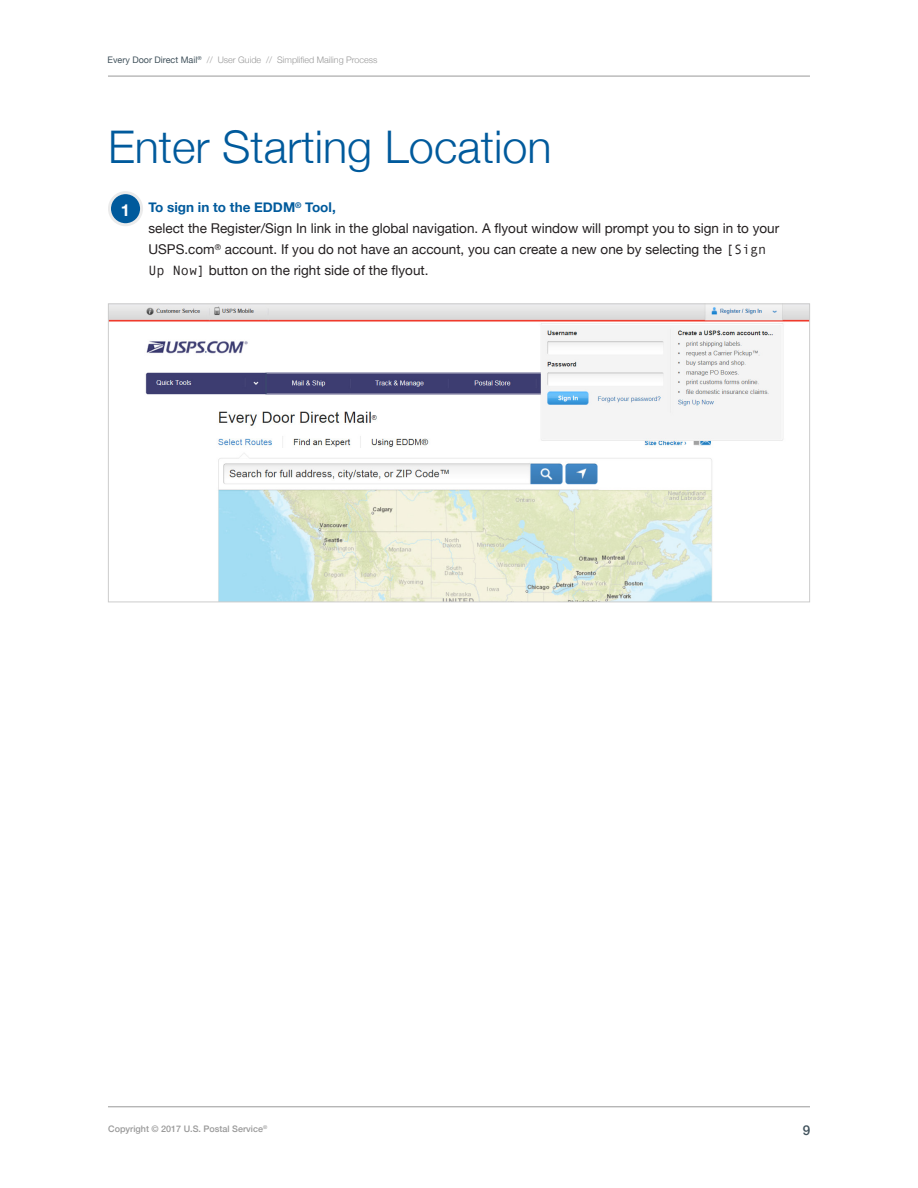
<style>
.page{position:relative;width:918px;height:1188px;background:#fff}
.page>*{position:absolute;margin:0;border:0;box-sizing:border-box;transform-origin:0 0}
.section_title{font:300 45px "Helvetica Neue";color:#005a9c}
.t1{font:700 16.5px "Helvetica Neue";color:#fff}
.t2{font:13.5px/21px "Helvetica Neue";color:#231f20}
.circle_step{font:700 13.5px "Helvetica Neue";color:#005a9c}
.t3{font:500 13.5px "Helvetica Neue";color:#41525c}
.t4{font:300 9px "Helvetica Neue";color:#999}
.t5{font:500 9px "Helvetica Neue";color:#999}
.s1{font-weight:400;color:#41525c}
.s2{font-family:"Andale Mono"}
</style>
<div class="page">
<hr style="left:108px;top:76px;width:702px;height:1px;background:#999">
<hr style="left:108px;top:1106px;width:702px;height:1px;background:#999">
<div style="left:110px;top:193px;width:32px;height:32px;background:#005a9c;border-radius:50%"></div>
<div style="left:108px;top:191px;width:35px;height:35px;border:3px solid #ebebeb;border-radius:50%"></div>
<img style="left:110px;top:305px;width:698px;height:295px">
<p class="t4" style="left:108px;top:52px;width:271px"><span class="s1">Every Door Direct Mail</span><sup>®</sup> // User Guide // Simplified Mailing Process</p>
<p class="section_title" style="left:108px;top:111px;width:445px">Enter Starting Location</p>
<p class="circle_step" style="left:148px;top:197px;width:189px">To sign in to the EDDM<sup>®</sup> Tool,</p>
<p class="t2" style="left:148px;top:219px;width:632px">select the Register/Sign In link in the global navigation. A flyout window will prompt you to sign in to your<br>USPS.com<sup>®</sup> account. If you do not have an account, you can create a new one by selecting the <span class="s2">[Sign<br>Up Now]</span> button on the right side of the flyout.</p>
<p class="t1" style="left:121px;top:197px;width:11px">1</p>
<p class="t5" style="left:108px;top:1122px;width:161px">Copyright © 2017 U.S. Postal Service<sup>®</sup></p>
<p class="t3" style="left:803px;top:1120px;width:9px">9</p>
</div>
